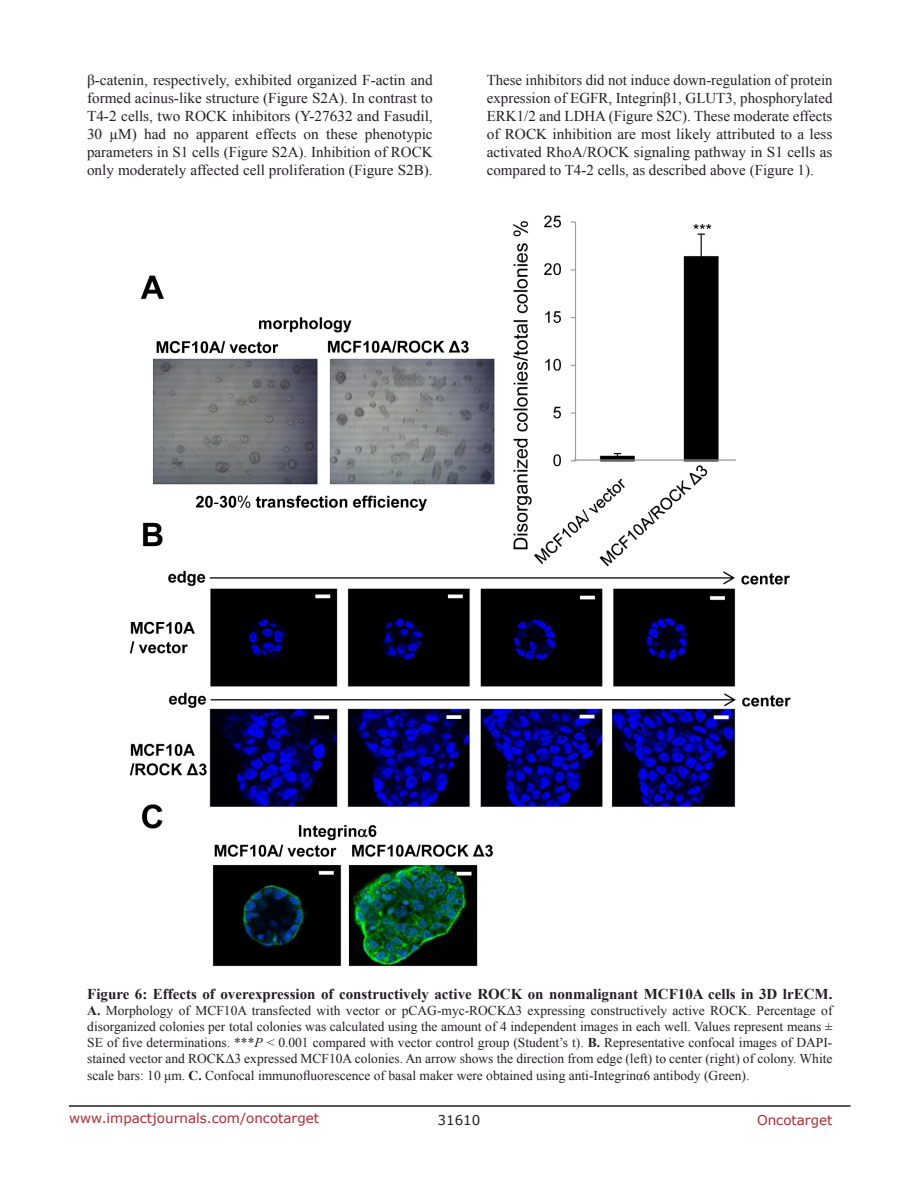
<style>
.page{position:relative;width:918px;height:1188px;background:#fff}
.page>*{position:absolute;margin:0;border:0;box-sizing:border-box;transform-origin:0 0}
.BodyText{font:15px/18px "Times New Roman";color:#221f22;text-align:justify}
.FigureText{font:700 15px "Times New Roman";color:#221f22}
.FigureText-2{font:13.5px/16.2px "Times New Roman";color:#221f22;text-align:justify}
.t1{font:13.5px "Verdana";color:#ac2b31}
.t2{font:13.5px "Verdana";color:#221f22}
.s1{font-weight:700}
.s2{font-style:italic}
</style>
<div class="page">
<hr style="left:69px;top:1105px;width:781px;height:2px;background:#231f20">
<img style="left:129px;top:215px;width:662px;height:752px">
<p class="BodyText" style="left:87px;top:71px;width:347px">β-catenin, respectively, exhibited organized F-actin and formed acinus-like structure (Figure S2A). In contrast to T4-2 cells, two ROCK inhibitors (Y-27632 and Fasudil, 30 µM) had no apparent effects on these phenotypic parameters in S1 cells (Figure S2A). Inhibition of ROCK only moderately affected cell proliferation (Figure S2B).</p>
<p class="BodyText" style="left:487px;top:71px;width:347px">These inhibitors did not induce down-regulation of protein expression of EGFR, Integrinβ1, GLUT3, phosphorylated ERK1/2 and LDHA (Figure S2C). These moderate effects of ROCK inhibition are most likely attributed to a less activated RhoA/ROCK signaling pathway in S1 cells as compared to T4-2 cells, as described above (Figure 1).</p>
<p class="FigureText" style="left:87px;top:983px;width:747px">Figure 6: Effects of overexpression of constructively active ROCK on nonmalignant MCF10A cells in 3D lrECM.</p>
<p class="FigureText-2" style="left:87px;top:1002px;width:747px"><span class="s1">A.</span> Morphology of MCF10A transfected with vector or pCAG-myc-ROCKΔ3 expressing constructively active ROCK. Percentage of disorganized colonies per total colonies was calculated using the amount of 4 independent images in each well. Values represent means ± SE of five determinations. ***<span class="s2">P</span> &lt; 0.001 compared with vector control group (Student’s t). <span class="s1">B.</span> Representative confocal images of DAPI&shy;stained vector and ROCKΔ3 expressed MCF10A colonies. An arrow shows the direction from edge (left) to center (right) of colony. White scale bars: 10 μm. <span class="s1">C.</span> Confocal immunofluorescence of basal maker were obtained using anti-Integrinα6 antibody (Green).</p>
<p class="t1" style="left:69px;top:1109px;width:252px">www.impactjournals.com/oncotarget</p>
<p class="t2" style="left:438px;top:1111px;width:44px">31610</p>
<p class="t1" style="left:757px;top:1111px;width:77px">Oncotarget</p>
</div>
